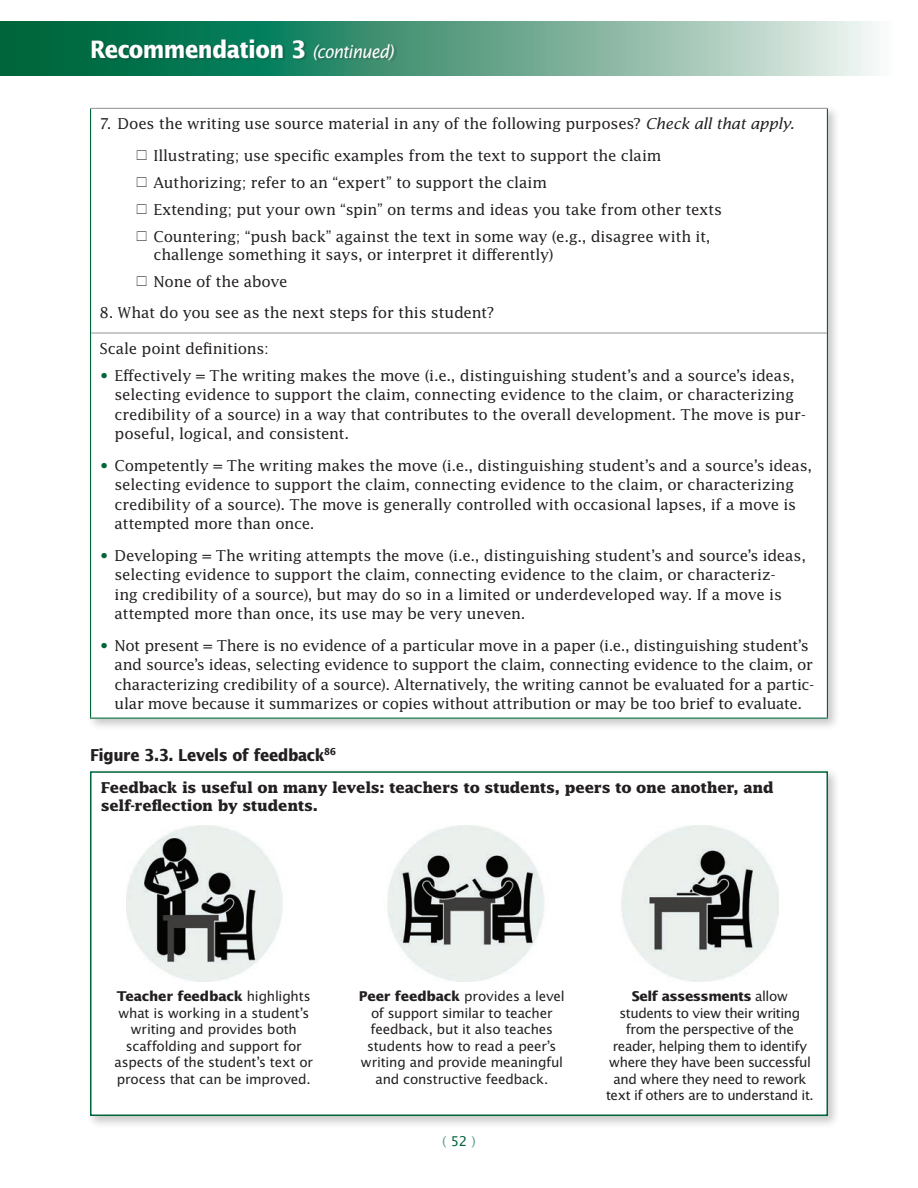
<style>
.page{position:relative;width:918px;height:1188px;background:#fff}
.page>*{position:absolute;margin:0;border:0;box-sizing:border-box;transform-origin:0 0}
.t1{font:700 24px "Dnsdny Lucida Sans Std";letter-spacing:-.025em;color:#fff;scale:.9 1}
.t2{font:700 16.5px "Dnsdny Lucida Sans Std";letter-spacing:-.025em;color:#231f20;scale:.9 1}
.t3{font:15px/19.5px "Gtjcwb Lucida Std";letter-spacing:-.02em;color:#231f20}
.t4{font:700 15px/18px "Vtnkpg Lucida Std";letter-spacing:-.02em;color:#231f20}
.t5{font:13.5px/16.5px "Cxxwrw Lucida Sans Std";letter-spacing:-.02em;color:#231f20;text-align:center}
.t6{font:700 13.5px "Dnsdny Lucida Sans Std";letter-spacing:-.005em;color:#231f20}
.t7{font:700 13.5px "Dnsdny Lucida Sans Std";letter-spacing:-.025em;color:#231f20}
.t8{font:13.5px "Cxxwrw Lucida Sans Std";color:#62a188}
.s1{font-family:"Vxlrpt Lucida Sans Std";font-weight:400;font-style:italic;font-size:18px}
.s2{font-family:"Gljycg Lucida Std";font-style:italic}
.s3{color:#00653a}
.s4{font-family:"Cxxwrw Lucida Sans Std";font-weight:400}
.s5{font-family:"Dnsdny Lucida Sans Std";font-weight:700}
</style>
<div class="page">
<svg style="left:0;top:21px;width:877px;height:54px;background:#65a58d"></svg>
<div style="left:86px;top:104px;width:755px;height:628px;background:#231f20;opacity:.25"></div>
<div style="left:90px;top:108px;width:738px;height:611px;background:#fff"></div>
<hr style="left:90px;top:109px;width:1px;height:224px;background:#00653a">
<hr style="left:90px;top:333px;width:1px;height:385px;background:#00653a">
<hr style="left:90px;top:718px;width:738px;height:1px;background:#00653a">
<hr style="left:827px;top:109px;width:1px;height:224px;background:#00653a">
<hr style="left:827px;top:333px;width:1px;height:385px;background:#00653a">
<hr style="left:90px;top:108px;width:738px;height:1px;background:#939598">
<hr style="left:91px;top:333px;width:736px;height:1px;background:#939598">
<div style="left:92px;top:40px;width:305px;height:23px;background:#231f20;opacity:.25"></div>
<div style="left:86px;top:768px;width:755px;height:361px;background:#231f20;opacity:.25"></div>
<div style="left:90px;top:771px;width:738px;height:345px;background:#fff;border:2px solid #00653a"></div>
<img style="left:126px;top:825px;width:157px;height:157px">
<img style="left:387px;top:825px;width:158px;height:157px">
<img style="left:621px;top:825px;width:158px;height:157px">
<h1 class="t1" style="left:90px;top:35px;width:339px">Recommendation 3 <span class="s1">(continued)</span></h1>
<p class="t3" style="left:154px;top:108px;width:642px;line-height:31.5px;text-indent:-54px">7. Does the writing use source material in any of the following purposes? <span class="s2">Check all that apply.<br></span>Illustrating; use specific examples from the text to support the claim</p>
<p class="t3" style="left:154px;top:168px;width:570px;line-height:27px">Authorizing; refer to an “expert” to support the claim<br>Extending; put your own “spin” on terms and ideas you take from other texts<br>Countering; “push back” against the text in some way (e.g., disagree with it,</p>
<p class="t3" style="left:154px;top:240px;width:402px;line-height:27px">challenge something it says, or interpret it differently)<br>None of the above</p>
<p class="t3" style="left:100px;top:303px;width:396px">8. What do you see as the next steps for this student?</p>
<p class="t3" style="left:100px;top:338px;width:171px">Scale point definitions:</p>
<p class="t3" style="left:115px;top:365px;width:693px;text-indent:-15px"><span class="s3">•</span> Effectively = The writing makes the move (i.e., distinguishing student’s and a source’s ideas, selecting evidence to support the claim, connecting evidence to the claim, or characterizing credibility of a source) in a way that contributes to the overall development. The move is pur&shy;poseful, logical, and consistent.</p>
<p class="t3" style="left:115px;top:455px;width:699px;text-indent:-15px"><span class="s3">•</span> Competently = The writing makes the move (i.e., distinguishing student’s and a source’s ideas, selecting evidence to support the claim, connecting evidence to the claim, or characterizing credibility of a source). The move is generally controlled with occasional lapses, if a move is attempted more than once.</p>
<p class="t3" style="left:115px;top:545px;width:693px;text-indent:-15px"><span class="s3">•</span> Developing = The writing attempts the move (i.e., distinguishing student’s and source’s ideas, selecting evidence to support the claim, connecting evidence to the claim, or characteriz-<br>ing credibility of a source), but may do so in a limited or underdeveloped way. If a move is attempted more than once, its use may be very uneven.</p>
<p class="t3" style="left:115px;top:635px;width:701px;text-indent:-15px"><span class="s3">•</span> Not present = There is no evidence of a particular move in a paper (i.e., distinguishing student’s and source’s ideas, selecting evidence to support the claim, connecting evidence to the claim, or characterizing credibility of a source). Alternatively, the writing cannot be evaluated for a partic&shy;ular move because it summarizes or copies without attribution or may be too brief to evaluate.</p>
<p class="t2" style="left:90px;top:745px;width:275px">Figure 3.3. Levels of feedback<sup>86</sup></p>
<p class="t4" style="left:101px;top:778px;width:674px">Feedback is useful on many levels: teachers to students, peers to one another, and self-reflection by students.</p>
<p class="t6" style="left:117px;top:989px;width:195px">Teacher feedback <span class="s4">highlights</span></p>
<p class="t5" style="left:114px;top:1005px;width:200px">what is working in a student’s writing and provides both scaffolding and support for aspects of the student’s text or process that can be improved.</p>
<p class="t5" style="left:359px;top:988px;width:207px"><span class="s5">Peer feedback</span> provides a level of support similar to teacher feedback, but it also teaches students how to read a peer’s writing and provide meaningful and constructive feedback.</p>
<p class="t7" style="left:632px;top:989px;width:158px">Self assessments <span class="s4">allow</span></p>
<p class="t5" style="left:606px;top:1005px;width:209px">students to view their writing from the perspective of the reader, helping them to identify where they have been successful and where they need to rework text if others are to understand it.</p>
<p class="t8" style="left:442px;top:1133px;width:35px">( <span class="s3">52</span> )</p>
</div>
